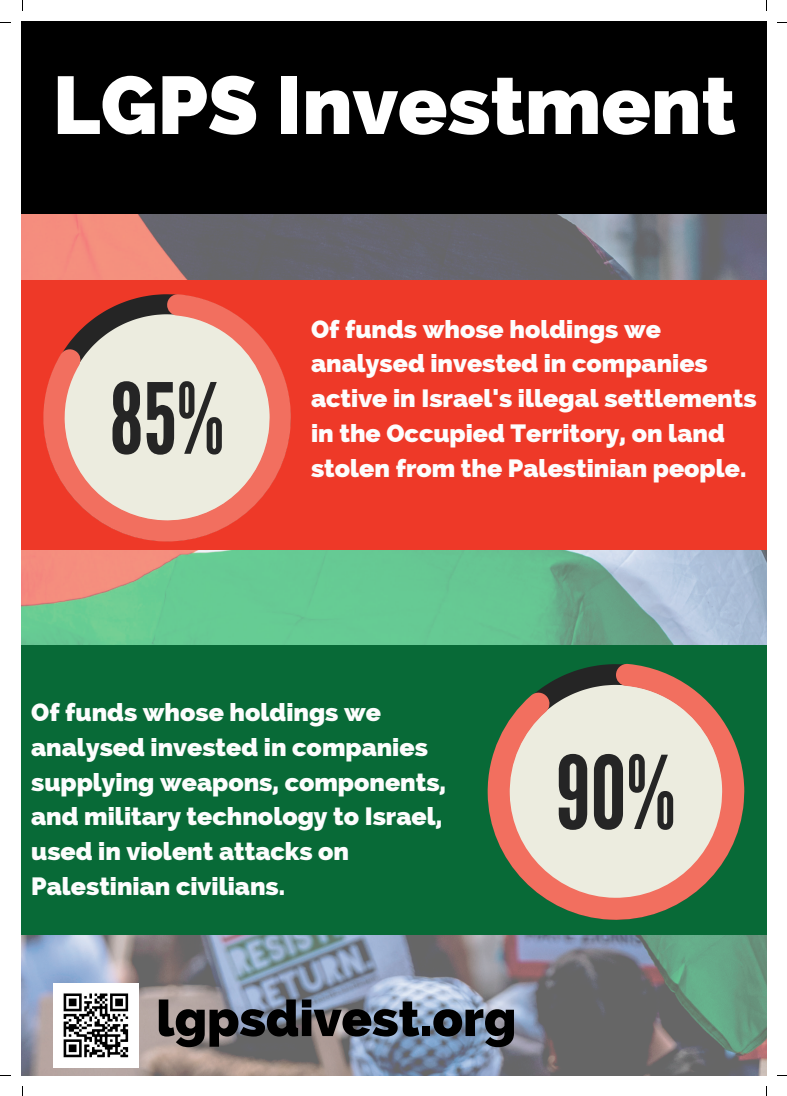
<style>
.page{position:relative;width:787px;height:1096px;background:#fff}
.page>*{position:absolute;margin:0;border:0;box-sizing:border-box;transform-origin:0 0}
.t1{font:800 81.38px "Raleway";color:#fff}
.t2{font:800 50px "Raleway";color:#000}
.t3{font:800 25px/34.8px "Raleway";color:#fdfdfd}
</style>
<div class="page">
<img style="left:22px;top:214px;width:744px;height:861px">
<div style="left:21px;top:21px;width:747px;height:193px;background:#000"></div>
<img style="left:54px;top:983px;width:84px;height:84px">
<div style="left:15px;top:280px;width:759px;height:269px;background:#ee3928"></div>
<svg style="left:43px;top:294px;width:248px;height:248px"></svg>
<svg style="left:113px;top:381px;width:28px;height:73px;background:#5a5a57"></svg>
<svg style="left:147px;top:381px;width:75px;height:73px;background:#8d8d86"></svg>
<div style="left:15px;top:645px;width:759px;height:289px;background:#086a37"></div>
<svg style="left:487px;top:663px;width:257px;height:257px"></svg>
<svg style="left:559px;top:753px;width:28px;height:76px;background:#5b5b57"></svg>
<svg style="left:594px;top:753px;width:29px;height:76px;background:#585855"></svg>
<svg style="left:629px;top:753px;width:44px;height:76px;background:#979790"></svg>
<p class="t1" style="left:53px;top:57px;width:685px">LGPS Investment</p>
<p class="t3" style="left:311px;top:311px;width:447px">Of funds whose holdings we analysed invested in companies active in Israel's illegal settlements in the Occupied Territory, on land stolen from the Palestinian people.</p>
<p class="t3" style="left:31px;top:694px;width:416px">Of funds whose holdings we analysed invested in companies supplying weapons, components, and military technology to Israel, used in violent attacks on<br>Palestinian civilians.</p>
<p class="t2" style="left:157px;top:988px;width:361px">lgpsdivest.org</p>
</div>
